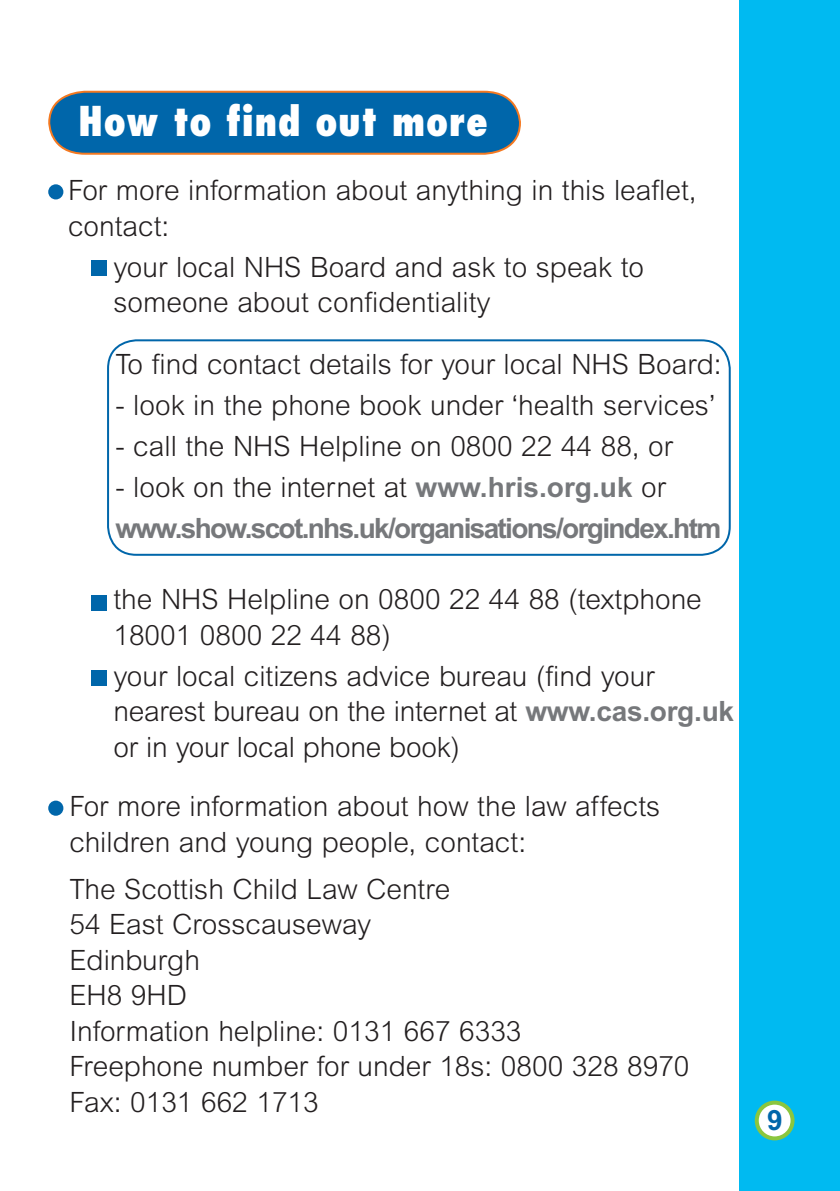
<style>
.page{position:relative;width:840px;height:1191px;background:#fff}
.page>*{position:absolute;margin:0;border:0;box-sizing:border-box;transform-origin:0 0}
.t1{font:800 condensed 40px "Futura";letter-spacing:.015em;color:#fff}
.t2{font:300 28px/35.6px "Arial";color:#231f20}
.t3{font:700 28px/41.2px "Arial";letter-spacing:-.06em;color:#76787b}
.s1{font-weight:300;color:#231f20}
.s2{font-weight:700;color:#76787b}
</style>
<div class="page">
<div style="left:738px;top:0;width:101px;height:1191px;background:#00baf1"></div>
<svg style="left:756px;top:1102px;width:36px;height:36px"></svg>
<div style="left:754px;top:1100px;width:40px;height:40px;border:4px solid #8bc63e;border-radius:50%"></div>
<svg style="left:48px;top:90px;width:473px;height:65px;background:#1c6ea4"></svg>
<div style="left:48px;top:184px;width:15px;height:15px;background:#06a;border-radius:50%"></div>
<div style="left:92px;top:261px;width:15px;height:15px;background:#06a"></div>
<div style="left:92px;top:595px;width:15px;height:15px;background:#06a"></div>
<div style="left:92px;top:670px;width:15px;height:16px;background:#06a"></div>
<div style="left:48px;top:800px;width:15px;height:15px;background:#06a;border-radius:50%"></div>
<div style="left:107px;top:339px;width:623px;height:217px;border:2px solid #06a;border-radius:28px"></div>
<svg style="left:767px;top:1109px;width:14px;height:21px"></svg>
<h1 class="t1" style="left:78px;top:96px;width:411px">How to find out more</h1>
<p class="t2" style="left:68px;top:172px;width:629px">For more information about anything in this leaflet, contact:</p>
<p class="t2" style="left:113px;top:249px;width:532px">your local NHS Board and ask to speak to someone about confidentiality</p>
<p class="t2" style="left:115px;top:346px;width:607px">To find contact details for your local NHS Board:</p>
<p class="t2" style="left:115px;top:387px;width:601px">- look in the phone book under ‘health services’</p>
<p class="t2" style="left:115px;top:428px;width:559px">- call the NHS Helpline on 0800 22 44 88, or</p>
<p class="t3" style="left:115px;top:467px;width:607px"><span class="s1">- look on the internet at</span> www.hris.org.uk <span class="s1">or </span>www.show.scot.nhs.uk/organisations/orgindex.htm</p>
<p class="t2" style="left:113px;top:581px;width:589px">the NHS Helpline on 0800 22 44 88 (textphone<br>18001 0800 22 44 88)</p>
<p class="t2" style="left:113px;top:658px;width:621px">your local citizens advice bureau (find your nearest bureau on the internet at <span class="s2">www.cas.org.uk </span>or in your local phone book)</p>
<p class="t2" style="left:69px;top:788px;width:592px">For more information about how the law affects children and young people, contact:</p>
<p class="t2" style="left:69px;top:871px;width:621px">The Scottish Child Law Centre<br>54 East Crosscauseway<br>Edinburgh<br>EH8 9HD<br>Information helpline: 0131 667 6333<br>Freephone number for under 18s: 0800 328 8970<br>Fax: 0131 662 1713</p>
</div>
